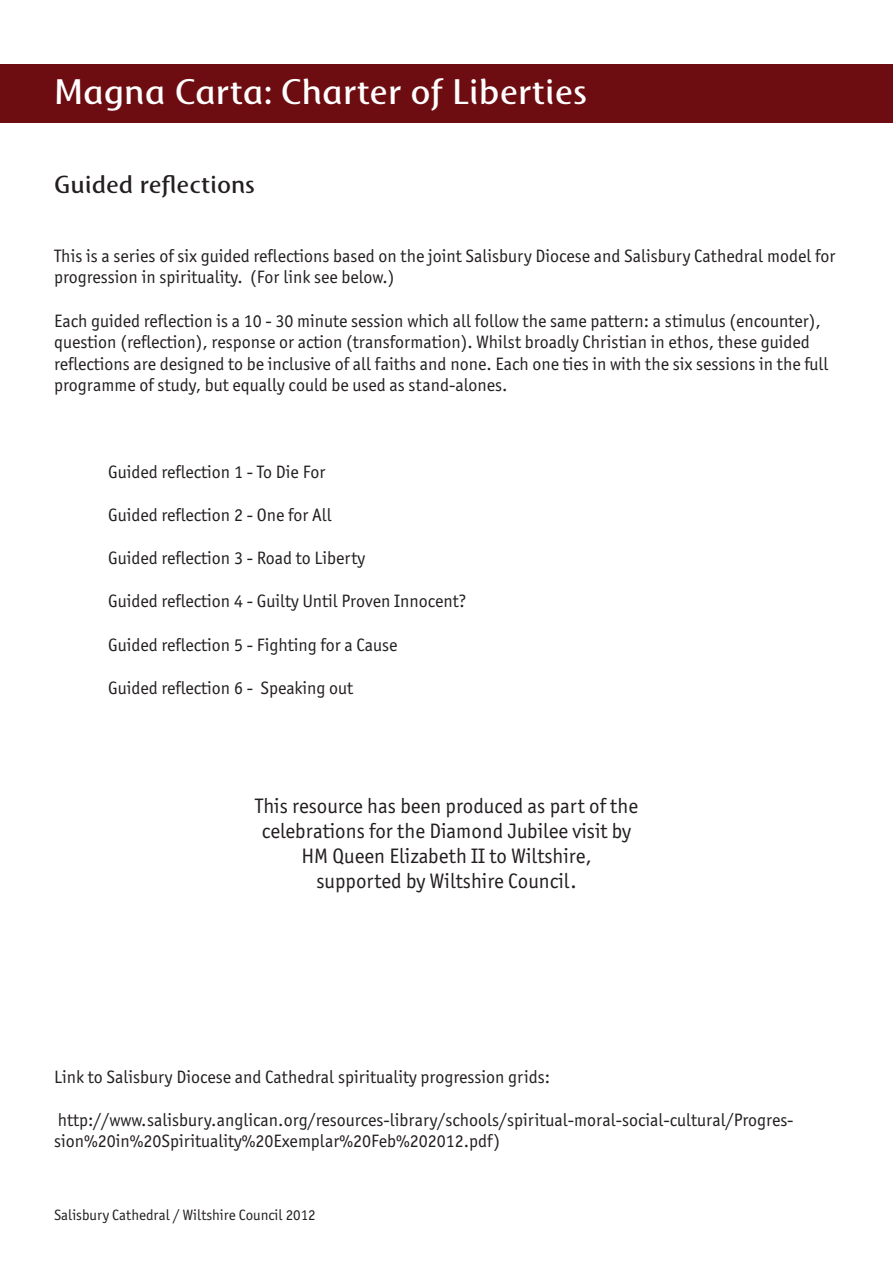
<style>
.page{position:relative;width:893px;height:1263px;background:#fff}
.page>*{position:absolute;margin:0;border:0;box-sizing:border-box;transform-origin:0 0}
.t1{font:34.5px "Mosquito Pro";color:#fff}
.t2{font:24px "Mosquito Pro";color:#231f20}
.t3{font:21px "Officina Sans ITC Std";color:#231f20}
.t4{font:18px/21.6px "Officina Sans ITC Std";color:#231f20}
.t5{font:15px "Officina Sans ITC Std";color:#231f20}
</style>
<div class="page">
<div style="left:0;top:64px;width:893px;height:59px;background:#6e0d11"></div>
<p class="t1" style="left:54px;top:71px;width:535px">Magna Carta: Charter of Liberties</p>
<p class="t2" style="left:54px;top:170px;width:203px">Guided reflections</p>
<p class="t4" style="left:54px;top:245px;width:783px">This is a series of six guided reflections based on the joint Salisbury Diocese and Salisbury Cathedral model for progression in spirituality. (For link see below.)</p>
<p class="t4" style="left:54px;top:310px;width:776px">Each guided reflection is a 10 - 30 minute session which all follow the same pattern: a stimulus (encounter), question (reflection), response or action (transformation). Whilst broadly Christian in ethos, these guided reflections are designed to be inclusive of all faiths and none. Each one ties in with the six sessions in the full programme of study, but equally could be used as stand-alones.</p>
<p class="t4" style="left:108px;top:461px;width:219px">Guided reflection 1 - To Die For</p>
<p class="t4" style="left:108px;top:504px;width:225px">Guided reflection 2 - One for All</p>
<p class="t4" style="left:108px;top:547px;width:259px">Guided reflection 3 - Road to Liberty</p>
<p class="t4" style="left:108px;top:590px;width:360px">Guided reflection 4 - Guilty Until Proven Innocent?</p>
<p class="t4" style="left:108px;top:634px;width:291px">Guided reflection 5 - Fighting for a Cause</p>
<p class="t4" style="left:108px;top:677px;width:247px">Guided reflection 6 - Speaking out</p>
<p class="t3" style="left:255px;top:793px;width:385px">This resource has been produced as part of the</p>
<p class="t3" style="left:262px;top:818px;width:371px">celebrations for the Diamond Jubilee visit by</p>
<p class="t3" style="left:301px;top:844px;width:292px">HM Queen Elizabeth II to Wiltshire,</p>
<p class="t3" style="left:316px;top:869px;width:262px">supported by Wiltshire Council.</p>
<p class="t4" style="left:54px;top:1066px;width:498px">Link to Salisbury Diocese and Cathedral spirituality progression grids:</p>
<p class="t4" style="left:54px;top:1109px;width:741px">http://www.salisbury.anglican.org/resources-library/schools/spiritual-moral-social-cultural/Progres&shy;sion%20in%20Spirituality%20Exemplar%20Feb%202012.pdf)</p>
<p class="t5" style="left:54px;top:1206px;width:263px">Salisbury Cathedral / Wiltshire Council 2012</p>
</div>
